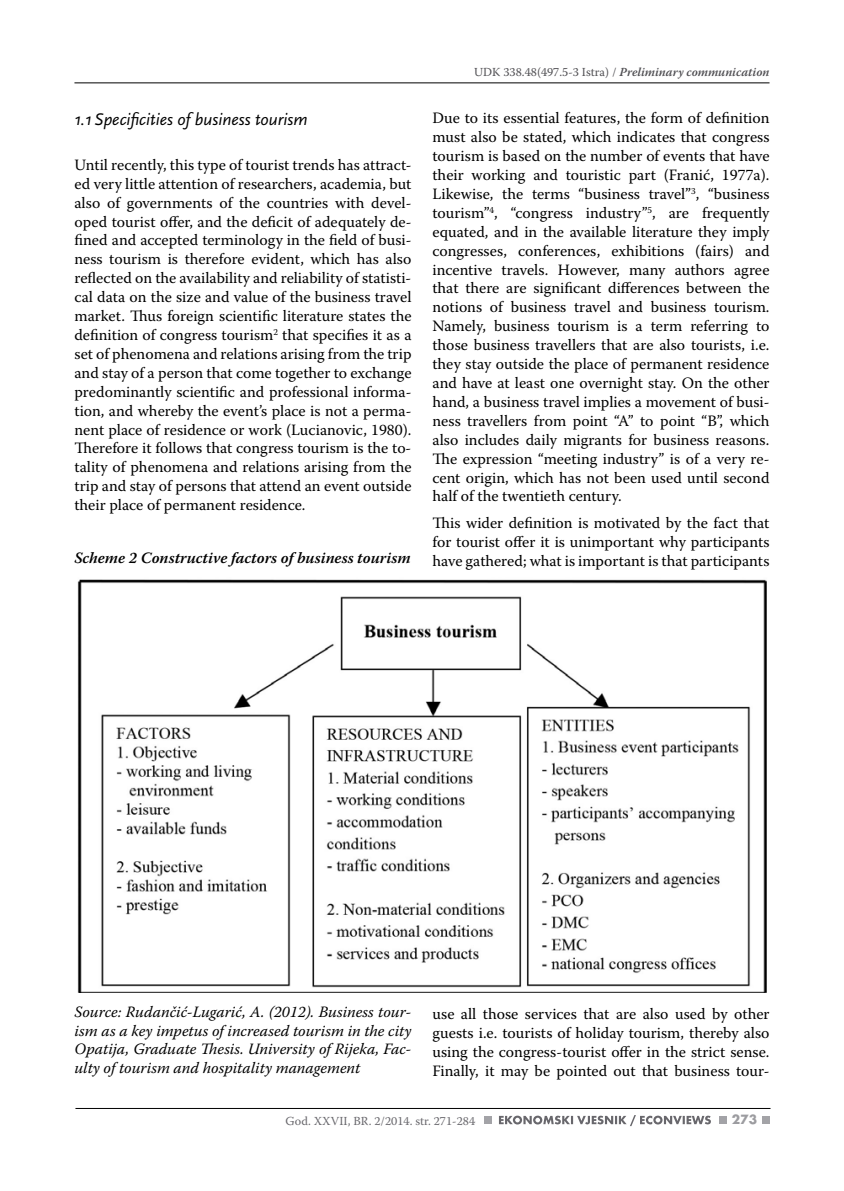
<style>
.page{position:relative;width:844px;height:1191px;background:#fff}
.page>*{position:absolute;margin:0;border:0;box-sizing:border-box;transform-origin:0 0}
.t1{font:italic 17.5px "Scala Sans Pro";color:#000}
.t2{font:15.75px/18.9px "Warnock Pro";color:#000;text-align:justify}
.t3{font:italic 15.75px/18.9px "Warnock Pro";color:#000;text-align:justify}
.t4{font:italic 600 15.75px "Warnock Pro";color:#000}
.t5{font:700 14px "Futura TOT";color:#9c9ca0}
.t6{font:12.25px "Warnock Pro";color:#504f53}
.t7{font:12.25px "Warnock Pro";color:#68676c}
.s1{font-weight:600;font-style:italic}
</style>
<div class="page">
<hr style="left:74px;top:83px;width:695px;height:1px;background:#000">
<hr style="left:75px;top:1108px;width:695px;height:1px;background:#000">
<div style="left:483px;top:1115px;width:8px;height:8px;background:#a3a3a7"></div>
<div style="left:718px;top:1115px;width:8px;height:8px;background:#a3a3a7"></div>
<div style="left:761px;top:1115px;width:8px;height:8px;background:#a3a3a7"></div>
<svg style="left:499px;top:1115px;width:211px;height:11px"></svg>
<img style="left:77px;top:579px;width:690px;height:413px">
<p class="t1" style="left:74px;top:108px;width:235px">1.1 Specificities of business tourism</p>
<p class="t2" style="left:74px;top:155px;width:338px">Until recently, this type of tourist trends has attract&shy;ed very little attention of researchers, academia, but also of governments of the countries with devel&shy;oped tourist offer, and the deficit of adequately de&shy;fined and accepted terminology in the field of busi&shy;ness tourism is therefore evident, which has also reflected on the availability and reliability of statisti&shy;cal data on the size and value of the business travel market. Thus foreign scientific literature states the definition of congress tourism<sup>2</sup> that specifies it as a set of phenomena and relations arising from the trip and stay of a person that come together to exchange predominantly scientific and professional informa&shy;tion, and whereby the event’s place is not a perma&shy;nent place of residence or work (Lucianovic, 1980).<br>Therefore it follows that congress tourism is the to&shy;tality of phenomena and relations arising from the trip and stay of persons that attend an event outside their place of permanent residence.</p>
<p class="t4" style="left:74px;top:548px;width:338px">Scheme 2 Constructive factors of business tourism</p>
<p class="t6" style="left:474px;top:65px;width:297px">UDK 338.48(497.5-3 Istra) / <span class="s1">Preliminary communication</span></p>
<p class="t2" style="left:432px;top:108px;width:338px">Due to its essential features, the form of definition must also be stated, which indicates that congress tourism is based on the number of events that have their working and touristic part (Franić, 1977a).<br>Likewise, the terms “business travel”<sup>3</sup>, “business tourism”<sup>4</sup>, “congress industry”<sup>5</sup>, are frequently equated, and in the available literature they imply congresses, conferences, exhibitions (fairs) and incentive travels. However, many authors agree that there are significant differences between the notions of business travel and business tourism.<br>Namely, business tourism is a term referring to those business travellers that are also tourists, i.e. they stay outside the place of permanent residence and have at least one overnight stay. On the other hand, a business travel implies a movement of busi&shy;ness travellers from point “A” to point “B”, which also includes daily migrants for business reasons.<br>The expression “meeting industry” is of a very re&shy;cent origin, which has not been used until second half of the twentieth century.</p>
<p class="t2" style="left:432px;top:513px;width:338px">This wider definition is motivated by the fact that for tourist offer it is unimportant why participants have gathered; what is important is that participants</p>
<p class="t3" style="left:74px;top:1001px;width:338px">Source: Rudančić-Lugarić, A. (2012). Business tour&shy;ism as a key impetus of increased tourism in the city Opatija, Graduate Thesis. University of Rijeka, Fac&shy;ulty of tourism and hospitality management</p>
<p class="t2" style="left:432px;top:1004px;width:338px">use all those services that are also used by other guests i.e. tourists of holiday tourism, thereby also using the congress-tourist offer in the strict sense.<br>Finally, it may be pointed out that business tour-</p>
<p class="t7" style="left:285px;top:1113px;width:191px">God. XXVII, BR. 2/2014. str. 271-284</p>
<p class="t5" style="left:731px;top:1111px;width:27px">273</p>
</div>
